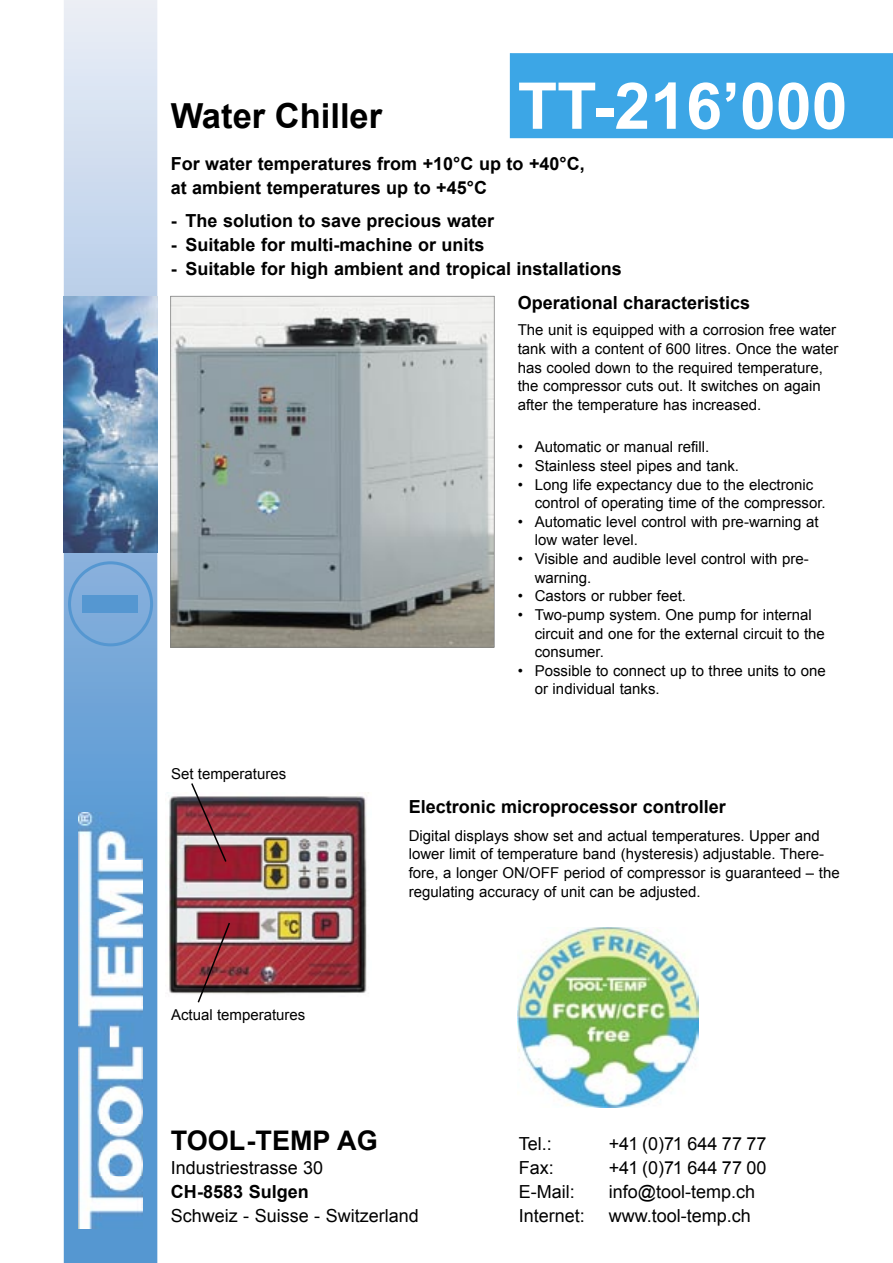
<style>
.page{position:relative;width:893px;height:1263px;background:#fff}
.page>*{position:absolute;margin:0;border:0;box-sizing:border-box;transform-origin:0 0}
.t1{font:700 64.5px "Arial";color:#fff}
.t2{font:700 34.5px "Arial";color:#000}
.t3{font:700 27px "Arial";color:#000}
.t4{font:700 18px/24px "Arial";color:#000}
.t5{font:18px "Arial";color:#000}
.t6{font:15px/18.6px "Arial";color:#000}
</style>
<div class="page">
<div style="left:64px;top:859px;width:93px;height:404px;background:#5597d1"></div>
<svg style="left:64px;top:0;width:93px;height:859px;background:#a9c6e5"></svg>
<svg style="left:68px;top:561px;width:85px;height:85px;background:#7baad9"></svg>
<div style="left:83px;top:595px;width:55px;height:17px;background:#5597d1"></div>
<img style="left:64px;top:297px;width:93px;height:255px">
<div style="left:510px;top:53px;width:383px;height:85px;background:#3ca6e6"></div>
<img style="left:167px;top:792px;width:202px;height:202px">
<svg style="left:191px;top:783px;width:35px;height:79px"></svg>
<svg style="left:198px;top:923px;width:32px;height:79px;background:#984b52"></svg>
<img style="left:518px;top:927px;width:180px;height:180px">
<img style="left:79px;top:812px;width:63px;height:416px">
<svg style="left:170px;top:296px;width:325px;height:352px;background:#a0a7a8"></svg>
<h1 class="t1" style="left:518px;top:64px;width:331px">TT-216’000</h1>
<p class="t4" style="left:171px;top:153px;width:416px">For water temperatures from +10°C up to +40°C, at ambient temperatures up to +45°C</p>
<p class="t4" style="left:171px;top:210px;width:325px">- The solution to save precious water</p>
<p class="t4" style="left:171px;top:234px;width:315px">- Suitable for multi-machine or units</p>
<p class="t4" style="left:171px;top:258px;width:452px">- Suitable for high ambient and tropical installations</p>
<h2 class="t2" style="left:171px;top:93px;width:213px">Water Chiller</h2>
<p class="t6" style="left:171px;top:764px;width:117px">Set temperatures</p>
<p class="t6" style="left:171px;top:1006px;width:136px">Actual temperatures</p>
<p class="t4" style="left:518px;top:292px;width:234px">Operational characteristics</p>
<p class="t6" style="left:518px;top:321px;width:322px">The unit is equipped with a corrosion free water tank with a content of 600 litres. Once the water has cooled down to the required temperature, the compressor cuts out. It switches on again after the temperature has increased.</p>
<p class="t6" style="left:518px;top:438px;width:193px">• Automatic or manual refill.</p>
<p class="t6" style="left:518px;top:457px;width:223px">• Stainless steel pipes and tank.</p>
<p class="t6" style="left:535px;top:475px;width:292px;text-indent:-17px">• Long life expectancy due to the electronic control of operating time of the compressor.</p>
<p class="t6" style="left:535px;top:512px;width:285px;text-indent:-17px">• Automatic level control with pre-warning at low water level.</p>
<p class="t6" style="left:535px;top:550px;width:276px;text-indent:-17px">• Visible and audible level control with pre&shy;warning.</p>
<p class="t6" style="left:518px;top:587px;width:170px">• Castors or rubber feet.</p>
<p class="t6" style="left:535px;top:605px;width:292px;text-indent:-17px">• Two-pump system. One pump for internal circuit and one for the external circuit to the consumer.</p>
<p class="t6" style="left:535px;top:661px;width:293px;text-indent:-17px">• Possible to connect up to three units to one or individual tanks.</p>
<p class="t4" style="left:409px;top:795px;width:319px">Electronic microprocessor controller</p>
<p class="t6" style="left:409px;top:826px;width:433px">Digital displays show set and actual temperatures. Upper and lower limit of temperature band (hysteresis) adjustable. There&shy;fore, a longer ON/OFF period of compressor is guaranteed – the regulating accuracy of unit can be adjusted.</p>
<h3 class="t3" style="left:171px;top:1122px;width:209px">TOOL-TEMP AG</h3>
<p class="t5" style="left:519px;top:1132px;width:35px">Tel.:</p>
<p class="t5" style="left:609px;top:1132px;width:159px">+41 (0)71 644 77 77</p>
<p class="t5" style="left:171px;top:1156px;width:154px">Industriestrasse 30</p>
<p class="t5" style="left:519px;top:1156px;width:37px">Fax:</p>
<p class="t5" style="left:609px;top:1156px;width:159px">+41 (0)71 644 77 00</p>
<p class="t4" style="left:171px;top:1180px;width:139px">CH-8583 Sulgen</p>
<p class="t5" style="left:519px;top:1180px;width:57px">E-Mail:</p>
<p class="t5" style="left:609px;top:1180px;width:148px">info@tool-temp.ch</p>
<p class="t5" style="left:171px;top:1204px;width:250px">Schweiz - Suisse - Switzerland</p>
<p class="t5" style="left:519px;top:1204px;width:68px">Internet:</p>
<p class="t5" style="left:609px;top:1204px;width:144px">www.tool-temp.ch</p>
</div>
